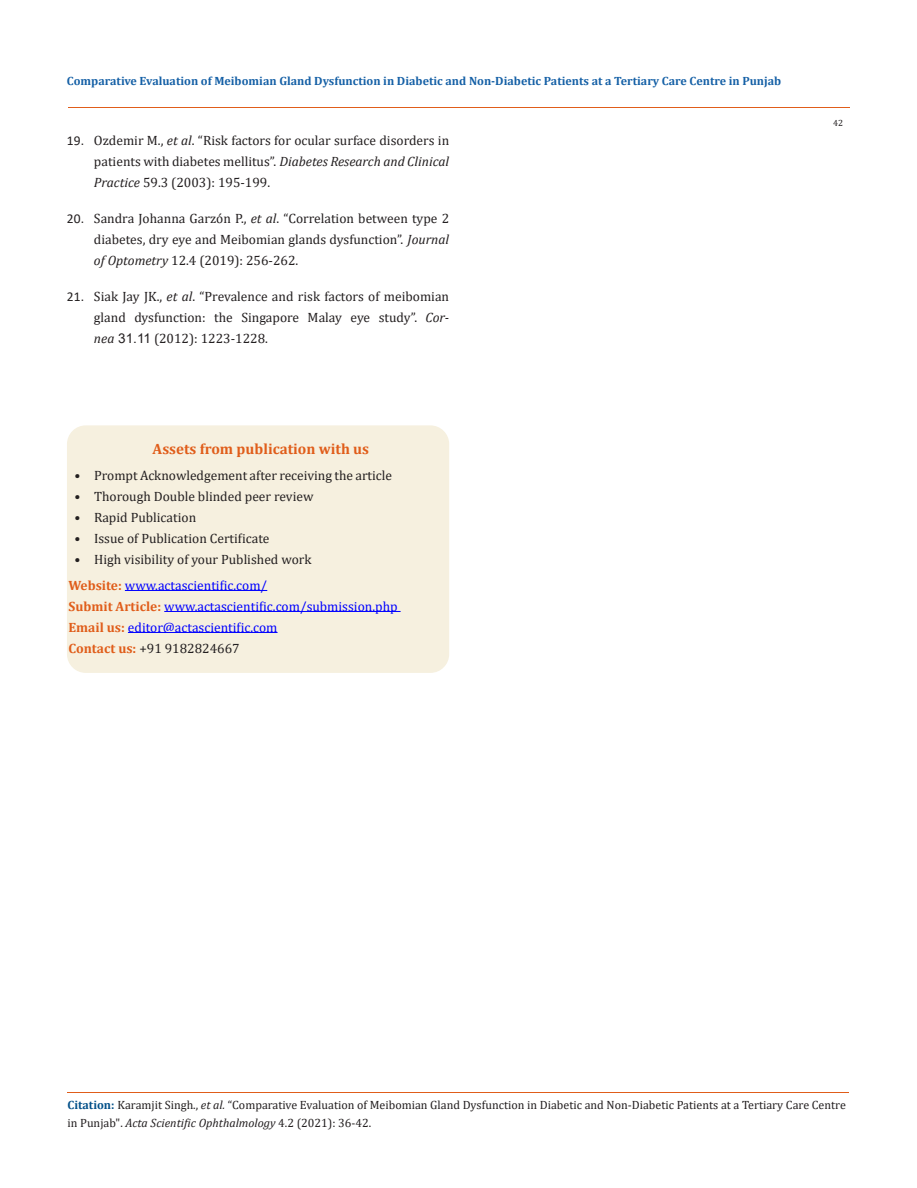
<style>
.page{position:relative;width:917px;height:1188px;background:#fff}
.page>*{position:absolute;margin:0;border:0;box-sizing:border-box;transform-origin:0 0}
.t1{font:700 15px "Cambria";color:#e05d1a}
.t2{font:13.5px/21px "Cambria";color:#231f20;text-align:justify}
.t3{font:13.5px "Cambria";color:#00f}
.t4{font:12px/18px "Cambria";color:#231f20}
.t5{font:700 12px "Cambria";color:#1560a6}
.t6{font:9px "Cambria";color:#231f20}
.s1{font-family:"Calibri"}
.s2{font-style:italic}
.s3{font-family:"Arial"}
.s4{font-weight:700;color:#e05d1a}
.s5{font-weight:700;color:#035089}
</style>
<div class="page">
<div style="left:68px;top:426px;width:380px;height:246px;background:#f6f0df;border-radius:18px"></div>
<div style="left:67px;top:425px;width:382px;height:248px;border:2px solid #f6f0df;border-radius:18px"></div>
<hr style="left:125px;top:590px;width:142px;height:1px;background:#00f">
<hr style="left:164px;top:611px;width:236px;height:1px;background:#00f">
<hr style="left:128px;top:632px;width:149px;height:1px;background:#00f">
<hr style="left:68px;top:108px;width:781px;height:1px;background:#e05d1a">
<hr style="left:68px;top:1092px;width:781px;height:1px;background:#e05d1a">
<p class="t5" style="left:67px;top:72px;width:716px">Comparative Evaluation of Meibomian Gland Dysfunction in Diabetic and Non-Diabetic Patients at a Tertiary Care Centre in Punjab</p>
<p class="t2" style="left:94px;top:130px;width:357px;text-indent:-27px"><span class="s1">19.</span> Ozdemir M., <span class="s2">et al</span>. “Risk factors for ocular surface disorders in patients with diabetes mellitus”. <span class="s2">Diabetes Research and Clinical Practice</span> 59.3 (2003): 195-199.</p>
<p class="t2" style="left:94px;top:208px;width:357px;text-indent:-27px"><span class="s1">20.</span> Sandra Johanna Garzón P., <span class="s2">et al</span>. “Correlation between type 2 diabetes, dry eye and Meibomian glands dysfunction”. <span class="s2">Journal of Optometry</span> 12.4 (2019): 256-262.</p>
<p class="t2" style="left:94px;top:286px;width:357px;text-indent:-27px"><span class="s1">21.</span> Siak Jay JK., <span class="s2">et al</span>. “Prevalence and risk factors of meibomian gland dysfunction: the Singapore Malay eye study”. <span class="s2">Cor&shy;nea</span> <span class="s3">31.11</span> (2012): 1223-1228.</p>
<p class="t1" style="left:153px;top:439px;width:218px">Assets from publication with us</p>
<p class="t2" style="left:75px;top:465px;width:319px">• Prompt Acknowledgement after receiving the article</p>
<p class="t2" style="left:75px;top:486px;width:240px">• Thorough Double blinded peer review</p>
<p class="t2" style="left:75px;top:507px;width:123px">• Rapid Publication</p>
<p class="t2" style="left:75px;top:528px;width:196px">• Issue of Publication Certificate</p>
<p class="t2" style="left:75px;top:549px;width:238px">• High visibility of your Published work</p>
<p class="t3" style="left:68px;top:577px;width:200px"><span class="s4">Website:</span> www.actascientific.com/</p>
<p class="t3" style="left:68px;top:598px;width:330px"><span class="s4">Submit Article:</span> www.actascientific.com/submission.php</p>
<p class="t3" style="left:68px;top:619px;width:210px"><span class="s4">Email us:</span> editor@actascientific.com</p>
<p class="t2" style="left:68px;top:637px;width:173px"><span class="s4">Contact us:</span> +91 9182824667</p>
<p class="t6" style="left:833px;top:118px;width:11px">42</p>
<p class="t4" style="left:68px;top:1096px;width:779px"><span class="s5">Citation:</span> Karamjit Singh., <span class="s2">et al.</span> “Comparative Evaluation of Meibomian Gland Dysfunction in Diabetic and Non-Diabetic Patients at a Tertiary Care Centre in Punjab". <span class="s2">Acta Scientific Ophthalmology</span> 4.2 (2021): 36-42.</p>
</div>
